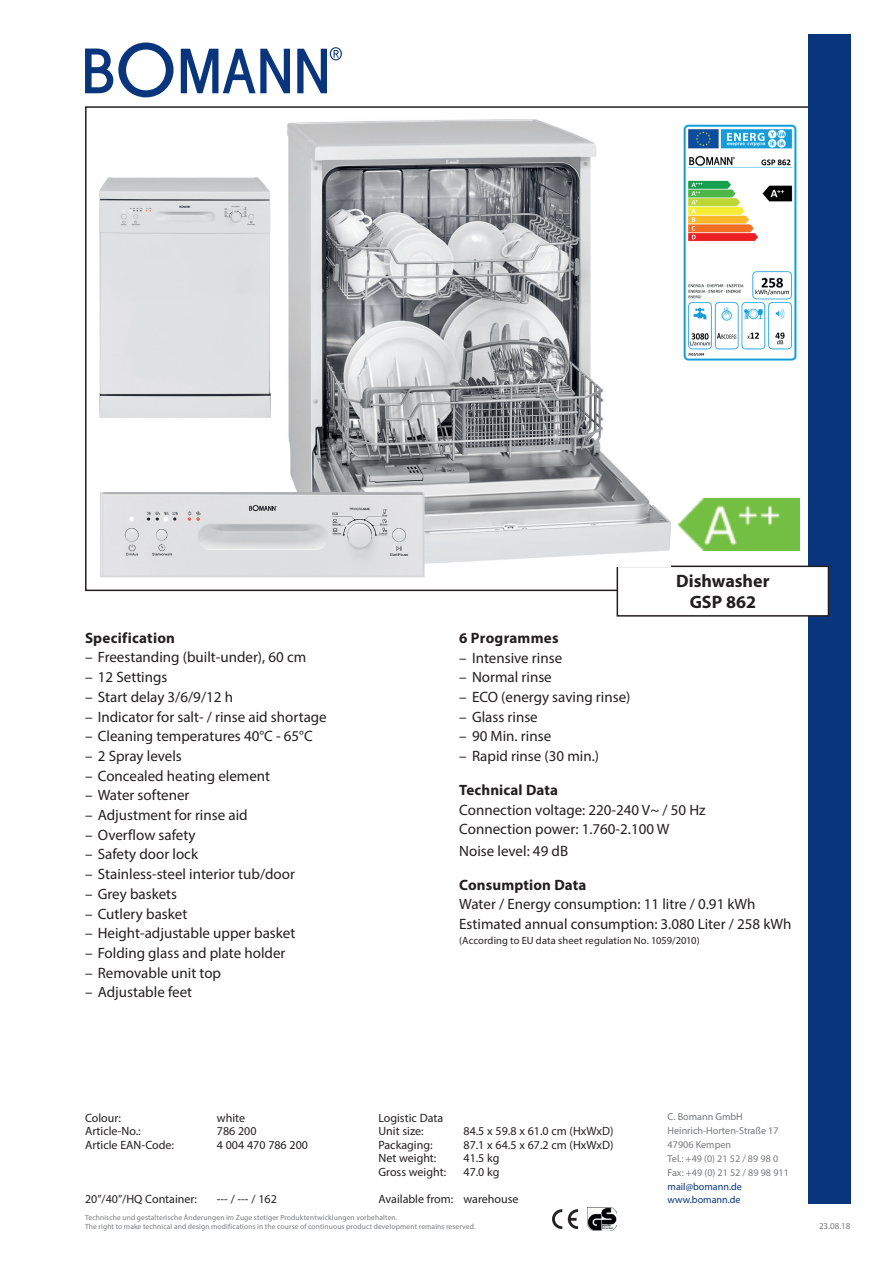
<style>
.page{position:relative;width:893px;height:1263px;background:#fff}
.page>*{position:absolute;margin:0;border:0;box-sizing:border-box;transform-origin:0 0}
.t1{font:700 18px/21px "Myriad Pro";color:#231f20;text-align:center}
.t2{font:15px/19.6px "Myriad Pro";color:#231f20}
.t3{font:700 15px "Myriad Pro";letter-spacing:.01em;color:#231f20}
.t4{font:12px/13.5px "Myriad Pro";color:#231f20}
.t5{font:10.5px "Myriad Pro";letter-spacing:.01em;color:#231f20}
.t6{font:10.2px/13.8px "Myriad Pro";color:#76787b}
.t7{font:10.2px/13.8px "Myriad Pro";color:#08357c}
.t8{font:9px "Myriad Pro";color:#76787b}
.t9{font:7.5px/9px "Myriad Pro";letter-spacing:.015em;color:#76787b}
</style>
<div class="page">
<div style="left:808px;top:34px;width:42px;height:1169px;background:#08357c"></div>
<svg style="left:297px;top:47px;width:45px;height:46px"></svg>
<svg style="left:85px;top:43px;width:89px;height:54px"></svg>
<svg style="left:181px;top:49px;width:109px;height:44px"></svg>
<div style="left:617px;top:566px;width:211px;height:50px;background:#fff"></div>
<div style="left:617px;top:566px;width:212px;height:51px;border:2px solid #231f20"></div>
<img style="left:553px;top:1210px;width:24px;height:19px">
<img style="left:587px;top:1207px;width:30px;height:23px">
<img style="left:678px;top:498px;width:122px;height:53px">
<img style="left:683px;top:124px;width:114px;height:237px">
<img style="left:100px;top:178px;width:170px;height:240px">
<img style="left:288px;top:120px;width:382px;height:444px">
<img style="left:103px;top:495px;width:319px;height:79px">
<div style="left:100px;top:492px;width:325px;height:85px;border:2px solid #d5d6d8"></div>
<p class="t3" style="left:85px;top:628px;width:92px">Specification</p>
<p class="t2" style="left:85px;top:647px;width:223px">– Freestanding (built-under), 60 cm</p>
<p class="t2" style="left:85px;top:667px;width:84px">– 12 Settings</p>
<p class="t2" style="left:85px;top:687px;width:149px">– Start delay 3/6/9/12 h</p>
<p class="t2" style="left:85px;top:706px;width:243px">– Indicator for salt- / rinse aid shortage</p>
<p class="t2" style="left:85px;top:726px;width:229px">– Cleaning temperatures 40°C - 65°C</p>
<p class="t2" style="left:85px;top:746px;width:98px">– 2 Spray levels</p>
<p class="t2" style="left:85px;top:765px;width:187px">– Concealed heating element</p>
<p class="t2" style="left:85px;top:785px;width:106px">– Water softener</p>
<p class="t2" style="left:85px;top:805px;width:164px">– Adjustment for rinse aid</p>
<p class="t2" style="left:85px;top:825px;width:112px">– Overflow safety</p>
<p class="t2" style="left:85px;top:844px;width:115px">– Safety door lock</p>
<p class="t2" style="left:85px;top:864px;width:211px">– Stainless-steel interior tub/door</p>
<p class="t2" style="left:85px;top:884px;width:94px">– Grey baskets</p>
<p class="t2" style="left:85px;top:903px;width:104px">– Cutlery basket</p>
<p class="t2" style="left:85px;top:923px;width:212px">– Height-adjustable upper basket</p>
<p class="t2" style="left:85px;top:943px;width:202px">– Folding glass and plate holder</p>
<p class="t2" style="left:85px;top:962px;width:138px">– Removable unit top</p>
<p class="t2" style="left:85px;top:982px;width:109px">– Adjustable feet</p>
<p class="t4" style="left:85px;top:1111px;width:37px">Colour:</p>
<p class="t4" style="left:217px;top:1111px;width:30px">white</p>
<p class="t4" style="left:85px;top:1124px;width:57px">Article-No.:</p>
<p class="t4" style="left:217px;top:1124px;width:41px">786 200</p>
<p class="t4" style="left:85px;top:1138px;width:90px">Article EAN-Code:</p>
<p class="t4" style="left:217px;top:1138px;width:93px">4 004 470 786 200</p>
<p class="t4" style="left:85px;top:1192px;width:114px">20”/40”/HQ Container:</p>
<p class="t4" style="left:217px;top:1192px;width:61px">--- / --- / 162</p>
<p class="t1" style="left:676px;top:570px;width:95px">Dishwasher<br>GSP 862</p>
<p class="t3" style="left:459px;top:628px;width:101px">6 Programmes</p>
<p class="t2" style="left:459px;top:647px;width:104px">– Intensive rinse</p>
<p class="t2" style="left:459px;top:667px;width:94px">– Normal rinse</p>
<p class="t2" style="left:459px;top:687px;width:173px">– ECO (energy saving rinse)</p>
<p class="t2" style="left:459px;top:706px;width:80px">– Glass rinse</p>
<p class="t2" style="left:459px;top:726px;width:93px">– 90 Min. rinse</p>
<p class="t2" style="left:459px;top:746px;width:141px">– Rapid rinse (30 min.)</p>
<p class="t3" style="left:459px;top:780px;width:100px">Technical Data</p>
<p class="t2" style="left:459px;top:799px;width:248px">Connection voltage: 220-240 V~ / 50 Hz<br>Connection power: 1.760-2.100 W</p>
<p class="t2" style="left:459px;top:840px;width:110px">Noise level: 49 dB</p>
<p class="t3" style="left:459px;top:875px;width:129px">Consumption Data</p>
<p class="t2" style="left:459px;top:894px;width:334px">Water / Energy consumption: 11 litre / 0.91 kWh<br>Estimated annual consumption: 3.080 Liter / 258 kWh</p>
<p class="t5" style="left:459px;top:934px;width:242px">(According to EU data sheet regulation No. 1059/2010)</p>
<p class="t4" style="left:378px;top:1111px;width:66px">Logistic Data<br>Unit size:</p>
<p class="t4" style="left:463px;top:1124px;width:151px">84.5 x 59.8 x 61.0 cm (HxWxD)</p>
<p class="t4" style="left:378px;top:1138px;width:56px">Packaging:</p>
<p class="t4" style="left:463px;top:1138px;width:151px">87.1 x 64.5 x 67.2 cm (HxWxD)</p>
<p class="t4" style="left:378px;top:1151px;width:59px">Net weight:</p>
<p class="t4" style="left:463px;top:1151px;width:38px">41.5 kg</p>
<p class="t4" style="left:378px;top:1165px;width:69px">Gross weight:</p>
<p class="t4" style="left:463px;top:1165px;width:38px">47.0 kg</p>
<p class="t4" style="left:378px;top:1192px;width:142px">Available from: warehouse</p>
<p class="t6" style="left:668px;top:1110px;width:123px">C. Bomann GmbH<br>Heinrich-Horten-Straße 17<br>47906 Kempen<br>Tel.: +49 (0) 21 52 / 89 98 0<br>Fax: +49 (0) 21 52 / 89 98 911</p>
<p class="t7" style="left:668px;top:1179px;width:76px">mail@bomann.de www.bomann.de</p>
<p class="t9" style="left:85px;top:1213px;width:392px">Technische und gestalterische Änderungen im Zuge stetiger Produktentwicklungen vorbehalten.<br>The right to make technical and design modifications in the course of continuous product development remains reserved.</p>
<p class="t8" style="left:819px;top:1220px;width:33px">23.08.18</p>
</div>
